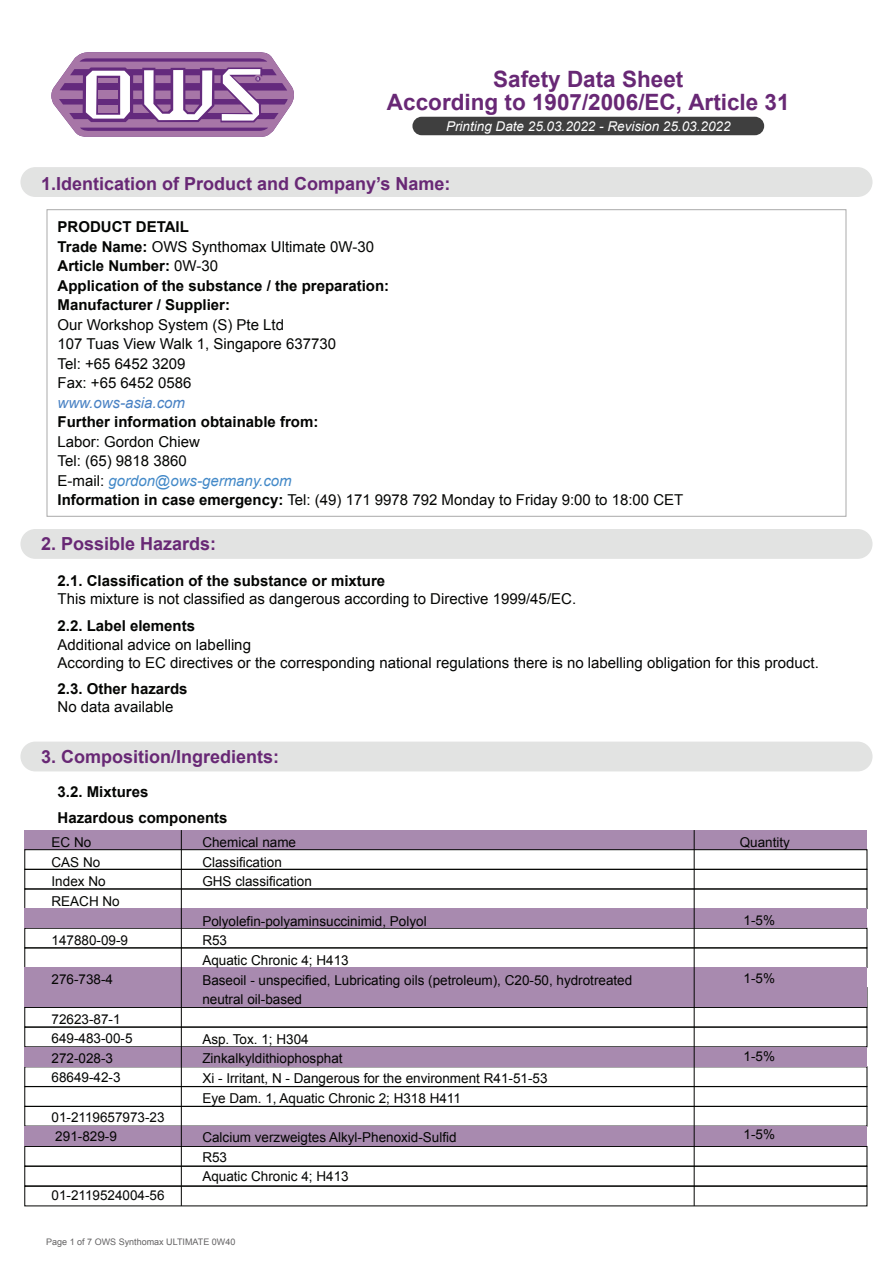
<style>
.page{position:relative;width:893px;height:1263px;background:#fff}
.page>*{position:absolute;margin:0;border:0;box-sizing:border-box;transform-origin:0 0}
.t1{font:700 22.5px/22.5px "Arial";color:#682875;text-align:center}
.t2{font:700 18px "Arial";color:#682875}
.t3{font:15px/19.5px "Arial";color:#040503}
.t4{font:700 15px/19.5px "Arial";color:#040503}
.t5{font:italic 15px "Arial";color:#4881c3}
.t6{font:13.65px/19.6px "Arial";color:#040503}
.t7{font:italic 13.5px "Arial";color:#fff}
.t8{font:13.5px "Arial";color:#040503}
.t9{font:9px "Arial";color:#636263}
.s1{font-weight:400}
.s2{font-style:italic;color:#4389c8}
.s3{font-weight:700}
</style>
<div class="page">
<div style="left:25px;top:830px;width:842px;height:20px;background:#a88aaf"></div>
<div style="left:25px;top:849px;width:842px;height:20px;border:1px solid #040503"></div>
<div style="left:25px;top:869px;width:842px;height:20px;border:1px solid #040503"></div>
<div style="left:25px;top:928px;width:842px;height:20px;border:1px solid #040503"></div>
<div style="left:25px;top:1007px;width:842px;height:20px;border:1px solid #040503"></div>
<div style="left:25px;top:1027px;width:842px;height:20px;border:1px solid #040503"></div>
<div style="left:25px;top:1067px;width:842px;height:20px;border:1px solid #040503"></div>
<div style="left:25px;top:1146px;width:842px;height:20px;border:1px solid #040503"></div>
<div style="left:25px;top:1166px;width:842px;height:20px;border:1px solid #040503"></div>
<div style="left:25px;top:1186px;width:842px;height:20px;border:1px solid #040503"></div>
<div style="left:25px;top:909px;width:842px;height:19px;background:#a88aaf"></div>
<div style="left:25px;top:968px;width:842px;height:39px;background:#a88aaf"></div>
<div style="left:25px;top:1047px;width:842px;height:20px;background:#a88aaf"></div>
<div style="left:25px;top:1106px;width:842px;height:20px;border:1px solid #040503"></div>
<div style="left:25px;top:1126px;width:842px;height:20px;background:#a88aaf"></div>
<div style="left:20px;top:741px;width:852px;height:30px;background:#e2e3e2;border-radius:15px"></div>
<hr style="left:694px;top:830px;width:1px;height:376px;background:#040503">
<hr style="left:181px;top:830px;width:1px;height:376px;background:#040503">
<div style="left:20px;top:529px;width:852px;height:30px;background:#e2e3e2;border-radius:15px"></div>
<div style="left:412px;top:117px;width:352px;height:18px;background:#3f3f3f;border-radius:9px"></div>
<svg style="left:51px;top:52px;width:243px;height:85px"></svg>
<div style="left:20px;top:167px;width:852px;height:30px;background:#e2e3e2;border-radius:15px"></div>
<h1 class="t1" style="left:387px;top:69px;width:404px">Safety Data Sheet<br>According to 1907/2006/EC, Article 31</h1>
<p class="t7" style="left:446px;top:117px;width:286px">Printing Date 25.03.2022 - Revision 25.03.2022</p>
<h2 class="t2" style="left:41px;top:172px;width:411px">1.Identication of Product and Company’s Name:</h2>
<p class="t4" style="left:58px;top:218px;width:333px">PRODUCT DETAIL<br>Trade Name: <span class="s1">OWS Synthomax Ultimate 0W-30<br></span>Article Number: <span class="s1">0W-30<br></span>Application of the substance / the preparation:<br>Manufacturer / Supplier:</p>
<p class="t3" style="left:58px;top:315px;width:280px">Our Workshop System (S) Pte Ltd<br>107 Tuas View Walk 1, Singapore 637730<br>Tel: +65 6452 3209<br>Fax: +65 6452 0586</p>
<p class="t5" style="left:58px;top:393px;width:129px">www.ows-asia.com</p>
<p class="t4" style="left:58px;top:413px;width:262px">Further information obtainable from:</p>
<p class="t3" style="left:58px;top:432px;width:627px">Labor: Gordon Chiew<br>Tel: (65) 9818 3860<br>E-mail: <span class="s2">gordon@ows-germany.com<br></span><span class="s3">Information in case emergency:</span> Tel: (49) 171 9978 792 Monday to Friday 9:00 to 18:00 CET</p>
<h2 class="t2" style="left:41px;top:532px;width:177px">2. Possible Hazards:</h2>
<p class="t4" style="left:58px;top:571px;width:329px">2.1. Classification of the substance or mixture</p>
<p class="t3" style="left:58px;top:589px;width:520px">This mixture is not classified as dangerous according to Directive 1999/45/EC.</p>
<p class="t4" style="left:58px;top:617px;width:139px">2.2. Label elements</p>
<p class="t3" style="left:58px;top:635px;width:763px;line-height:18px">Additional advice on labelling<br>According to EC directives or the corresponding national regulations there is no labelling obligation for this product.</p>
<p class="t4" style="left:58px;top:679px;width:132px">2.3. Other hazards</p>
<p class="t3" style="left:58px;top:697px;width:117px">No data available</p>
<h2 class="t2" style="left:41px;top:744px;width:240px">3. Composition/Ingredients:</h2>
<p class="t4" style="left:58px;top:780px;width:172px;line-height:25.3px">3.2. Mixtures<br>Hazardous components</p>
<p class="t6" style="left:52px;top:832px;width:70px">EC No<br>CAS No<br>Index No<br>REACH No</p>
<p class="t6" style="left:52px;top:930px;width:78px">147880-09-9</p>
<p class="t6" style="left:52px;top:970px;width:63px">276-738-4</p>
<p class="t6" style="left:52px;top:1009px;width:83px">72623-87-1<br>649-483-00-5<br>272-028-3<br>68649-42-3</p>
<p class="t6" style="left:52px;top:1107px;width:115px">01-2119657973-23<br>291-829-9</p>
<p class="t6" style="left:202px;top:832px;width:111px">Chemical name<br>Classification<br>GHS classification</p>
<p class="t6" style="left:202px;top:911px;width:431px">Polyolefin-polyaminsuccinimid, Polyol<br>R53<br>Aquatic Chronic 4; H413<br>Baseoil - unspecified, Lubricating oils (petroleum), C20-50, hydrotreated neutral oil-based</p>
<p class="t6" style="left:202px;top:1029px;width:347px">Asp. Tox. 1; H304<br>Zinkalkyldithiophosphat<br>Xi - Irritant, N - Dangerous for the environment R41-51-53<br>Eye Dam. 1, Aquatic Chronic 2; H318 H411</p>
<p class="t6" style="left:202px;top:1127px;width:256px">Calcium verzweigtes Alkyl-Phenoxid-Sulfid<br>R53<br>Aquatic Chronic 4; H413</p>
<p class="t6" style="left:52px;top:1186px;width:115px">01-2119524004-56</p>
<p class="t9" style="left:46px;top:1236px;width:191px">Page 1 of 7 OWS Synthomax ULTIMATE 0W40</p>
<p class="t8" style="left:740px;top:833px;width:52px">Quantity</p>
<p class="t8" style="left:743px;top:911px;width:33px">1-5%</p>
<p class="t8" style="left:743px;top:970px;width:33px">1-5%</p>
<p class="t8" style="left:743px;top:1048px;width:33px">1-5%</p>
<p class="t8" style="left:743px;top:1126px;width:33px">1-5%</p>
</div>
